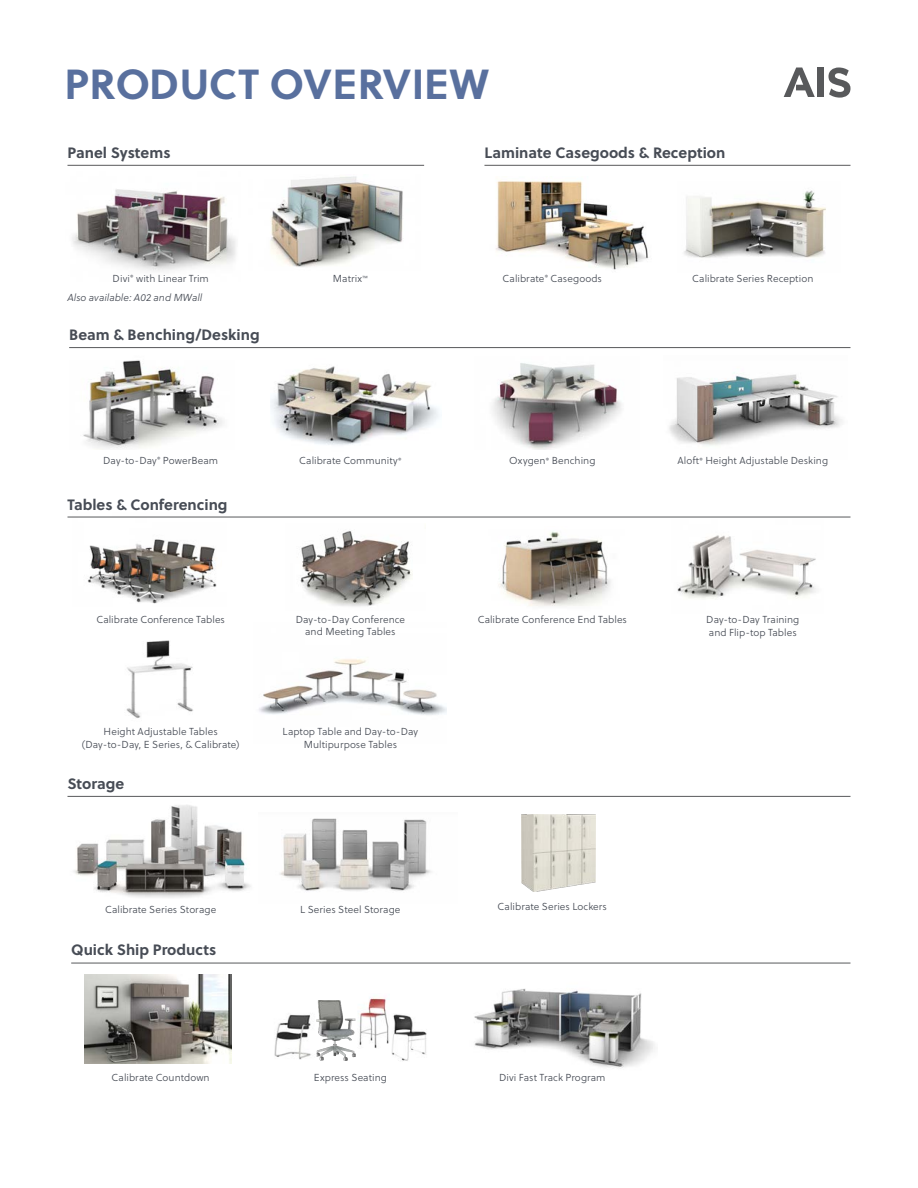
<style>
.page{position:relative;width:918px;height:1188px;background:#fff}
.page>*{position:absolute;margin:0;border:0;box-sizing:border-box;transform-origin:0 0}
.t1{font:700 42px "Soleil";letter-spacing:.005em;color:#59709e}
.t2{font:700 15px "Soleil";color:#474c55}
.Listing_Last{font:10.2px/12.9px "Soleil Lt";letter-spacing:.005em;color:#474c55;text-align:center}
.Listing_Last-2{font:italic 10.2px "Soleil Lt";color:#474c55}
</style>
<div class="page">
<div style="left:818px;top:68px;width:6px;height:29px;background:#58595b"></div>
<svg style="left:829px;top:68px;width:21px;height:30px"></svg>
<svg style="left:784px;top:68px;width:31px;height:29px"></svg>
<img style="left:72px;top:189px;width:164px;height:82px">
<img style="left:684px;top:190px;width:142px;height:68px">
<hr style="left:484px;top:165px;width:367px;height:1px;background:#58595b">
<img style="left:496px;top:180px;width:153px;height:90px">
<img style="left:270px;top:176px;width:133px;height:91px">
<hr style="left:68px;top:165px;width:356px;height:1px;background:#58595b">
<img style="left:280px;top:818px;width:151px;height:73px">
<img style="left:521px;top:815px;width:74px;height:76px">
<img style="left:67px;top:795px;width:188px;height:103px">
<hr style="left:68px;top:796px;width:782px;height:1px;background:#58595b">
<img style="left:474px;top:988px;width:181px;height:80px">
<img style="left:274px;top:1014px;width:43px;height:46px">
<img style="left:392px;top:1014px;width:35px;height:47px">
<img style="left:359px;top:998px;width:30px;height:50px">
<img style="left:317px;top:1000px;width:38px;height:61px">
<img style="left:85px;top:975px;width:147px;height:89px">
<hr style="left:71px;top:963px;width:779px;height:1px;background:#58595b">
<img style="left:669px;top:372px;width:173px;height:74px">
<img style="left:270px;top:366px;width:169px;height:79px">
<img style="left:492px;top:363px;width:130px;height:86px">
<hr style="left:69px;top:347px;width:781px;height:1px;background:#58595b">
<img style="left:126px;top:640px;width:67px;height:78px">
<img style="left:677px;top:535px;width:139px;height:64px">
<img style="left:300px;top:531px;width:113px;height:76px">
<img style="left:259px;top:659px;width:188px;height:56px">
<img style="left:499px;top:531px;width:112px;height:75px">
<img style="left:73px;top:516px;width:154px;height:88px">
<hr style="left:68px;top:517px;width:782px;height:1px;background:#58595b">
<img style="left:83px;top:360px;width:140px;height:89px">
<p class="t1" style="left:64px;top:52px;width:426px">PRODUCT OVERVIEW</p>
<p class="t2" style="left:68px;top:141px;width:105px">Panel Systems</p>
<p class="Listing_Last" style="left:113px;top:272px;width:98px">Divi<sup>®</sup> with Linear Trim</p>
<p class="Listing_Last" style="left:333px;top:272px;width:37px">Matrix<sup>™</sup></p>
<p class="Listing_Last-2" style="left:68px;top:290px;width:136px">Also available: A02 and MWall</p>
<p class="t2" style="left:69px;top:323px;width:192px">Beam &amp; Benching/Desking</p>
<p class="t2" style="left:484px;top:141px;width:242px">Laminate Casegoods &amp; Reception</p>
<p class="Listing_Last" style="left:503px;top:272px;width:101px">Calibrate<sup>®</sup> Casegoods</p>
<p class="Listing_Last" style="left:692px;top:272px;width:123px">Calibrate Series Reception</p>
<p class="Listing_Last" style="left:103px;top:454px;width:116px">Day-to-Day<sup>®</sup> PowerBeam</p>
<p class="t2" style="left:68px;top:493px;width:162px">Tables &amp; Conferencing</p>
<p class="Listing_Last" style="left:96px;top:613px;width:130px">Calibrate Conference Tables</p>
<p class="Listing_Last" style="left:299px;top:454px;width:104px">Calibrate Community<sup>®</sup></p>
<p class="Listing_Last" style="left:509px;top:454px;width:88px">Oxygen<sup>®</sup> Benching</p>
<p class="Listing_Last" style="left:296px;top:613px;width:111px">Day-to-Day Conference</p>
<p class="Listing_Last" style="left:478px;top:613px;width:151px">Calibrate Conference End Tables</p>
<p class="Listing_Last" style="left:305px;top:625px;width:92px">and Meeting Tables</p>
<p class="Listing_Last" style="left:82px;top:725px;width:159px">Height Adjustable Tables (Day-to-Day, E Series, &amp; Calibrate)</p>
<p class="Listing_Last" style="left:283px;top:725px;width:137px">Laptop Table and Day-to-Day<br>Multipurpose Tables</p>
<p class="t2" style="left:68px;top:772px;width:58px">Storage</p>
<p class="Listing_Last" style="left:105px;top:903px;width:113px">Calibrate Series Storage</p>
<p class="Listing_Last" style="left:300px;top:903px;width:102px">L Series Steel Storage</p>
<p class="Listing_Last" style="left:498px;top:900px;width:111px">Calibrate Series Lockers</p>
<p class="t2" style="left:71px;top:939px;width:147px">Quick Ship Products</p>
<p class="Listing_Last" style="left:112px;top:1071px;width:100px">Calibrate Countdown</p>
<p class="Listing_Last" style="left:314px;top:1071px;width:75px">Express Seating</p>
<p class="Listing_Last" style="left:499px;top:1071px;width:108px">Divi Fast Track Program</p>
<p class="Listing_Last" style="left:678px;top:454px;width:152px">Aloft<sup>®</sup> Height Adjustable Desking</p>
<p class="Listing_Last" style="left:706px;top:612px;width:95px;line-height:13.5px;text-align:left">Day-to-Day Training and Flip-top Tables</p>
</div>
